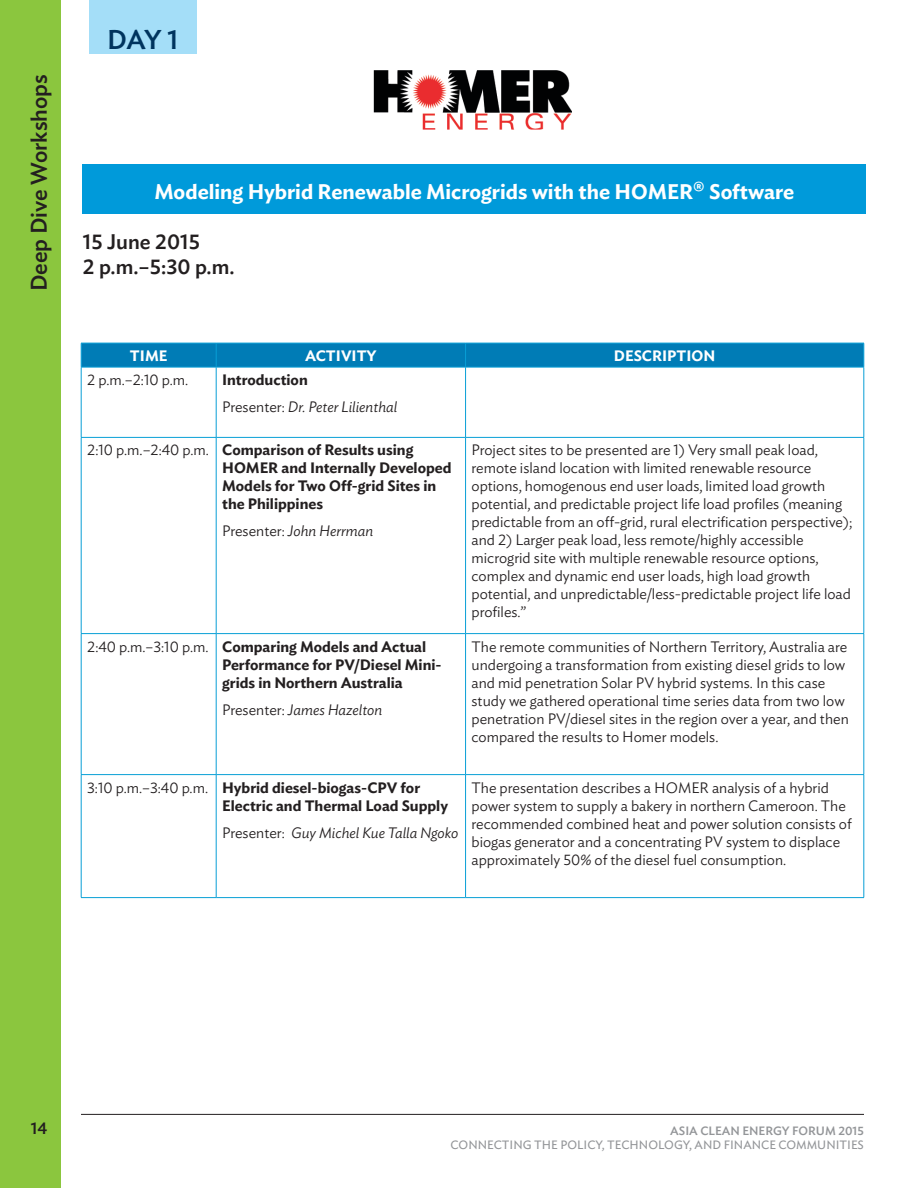
<style>
.page{position:relative;width:918px;height:1188px;background:#fff}
.page>*{position:absolute;margin:0;border:0;box-sizing:border-box;transform-origin:0 0}
.t1{font:500 27px "Ideal Sans";color:#00345e}
.t2{font:500 22.5px "Ideal Sans";color:#231f20}
.t3{font:600 21px "Ideal Sans";color:#fff}
.t4{font:500 21px/25.2px "Ideal Sans";color:#231f20}
.t5{font:500 16.5px "Ideal Sans";color:#231f20}
.t6{font:300 15px/18px "Ideal Sans";color:#231f20}
.t7{font:600 15px/18px "Ideal Sans";color:#231f20}
.t8{font:italic 300 15px/27px "Ideal Sans";color:#231f20}
.t9{font:600 15px "Ideal Sans";color:#fff}
.t10{font:12px "Ideal Sans";color:#939598}
.t11{font:500 12px "Ideal Sans";color:#939598}
.s1{font-size:24px}
.s2{font-weight:600;font-style:normal}
.s3{font-style:normal}
.s4{font-weight:300}
</style>
<div class="page">
<div style="left:0;top:0;width:60px;height:1188px;background:#8bc63e"></div>
<hr style="left:81px;top:1114px;width:783px;height:1px;background:#231f20">
<div style="left:83px;top:165px;width:783px;height:49px;background:#009ada"></div>
<div style="left:89px;top:0;width:108px;height:54px;background:#a4def8"></div>
<img style="left:374px;top:70px;width:198px;height:60px">
<svg style="left:81px;top:343px;width:784px;height:24px;background:#007db7"></svg>
<hr style="left:81px;top:367px;width:135px;height:1px;background:#089fd6">
<hr style="left:81px;top:367px;width:1px;height:70px;background:#089fd6">
<hr style="left:216px;top:367px;width:250px;height:1px;background:#089fd6">
<hr style="left:216px;top:367px;width:1px;height:70px;background:#089fd6">
<hr style="left:466px;top:367px;width:398px;height:1px;background:#089fd6">
<hr style="left:465px;top:367px;width:1px;height:70px;background:#089fd6">
<hr style="left:864px;top:367px;width:1px;height:70px;background:#089fd6">
<hr style="left:81px;top:437px;width:135px;height:1px;background:#089fd6">
<hr style="left:81px;top:438px;width:1px;height:195px;background:#089fd6">
<hr style="left:216px;top:437px;width:250px;height:1px;background:#089fd6">
<hr style="left:216px;top:438px;width:1px;height:195px;background:#089fd6">
<hr style="left:466px;top:437px;width:398px;height:1px;background:#089fd6">
<hr style="left:465px;top:438px;width:1px;height:195px;background:#089fd6">
<hr style="left:864px;top:438px;width:1px;height:195px;background:#089fd6">
<hr style="left:81px;top:633px;width:135px;height:1px;background:#089fd6">
<hr style="left:81px;top:634px;width:1px;height:140px;background:#089fd6">
<hr style="left:216px;top:633px;width:250px;height:1px;background:#089fd6">
<hr style="left:216px;top:634px;width:1px;height:140px;background:#089fd6">
<hr style="left:466px;top:633px;width:398px;height:1px;background:#089fd6">
<hr style="left:465px;top:634px;width:1px;height:140px;background:#089fd6">
<hr style="left:864px;top:634px;width:1px;height:140px;background:#089fd6">
<hr style="left:81px;top:774px;width:135px;height:1px;background:#089fd6">
<hr style="left:81px;top:775px;width:1px;height:122px;background:#089fd6">
<hr style="left:216px;top:774px;width:250px;height:1px;background:#089fd6">
<hr style="left:216px;top:775px;width:1px;height:122px;background:#089fd6">
<hr style="left:466px;top:774px;width:398px;height:1px;background:#089fd6">
<hr style="left:465px;top:775px;width:1px;height:122px;background:#089fd6">
<hr style="left:864px;top:775px;width:1px;height:122px;background:#089fd6">
<hr style="left:81px;top:897px;width:135px;height:1px;background:#089fd6">
<hr style="left:216px;top:897px;width:250px;height:1px;background:#089fd6">
<hr style="left:466px;top:897px;width:398px;height:1px;background:#089fd6">
<h2 class="t2" style="left:22px;top:291px;width:218px;rotate:-90deg">Deep Dive Workshops</h2>
<h1 class="t1" style="left:107px;top:19px;width:73px">DAY 1</h1>
<h3 class="t3" style="left:154px;top:175px;width:641px">Modeling Hybrid Renewable Microgrids with the HOMER<span class="s1">®</span> Software</h3>
<h3 class="t4" style="left:83px;top:227px;width:153px">15 June 2015<br>2 p.m.–5:30 p.m.</h3>
<p class="t9" style="left:130px;top:344px;width:39px">TIME</p>
<p class="t9" style="left:305px;top:344px;width:73px">ACTIVITY</p>
<p class="t9" style="left:614px;top:344px;width:103px">DESCRIPTION</p>
<p class="t6" style="left:87px;top:370px;width:103px">2 p.m.–2:10 p.m.</p>
<p class="t8" style="left:222px;top:365px;width:177px"><span class="s2">Introduction<br></span><span class="s3">Presenter:</span> Dr. Peter Lilienthal</p>
<p class="t7" style="left:222px;top:440px;width:231px;text-indent:-135px"><span class="s4">2:10 p.m.–2:40 p.m.</span> Comparison of Results using<br>HOMER and Internally Developed<br>Models for Two Off-grid Sites in the Philippines</p>
<p class="t8" style="left:222px;top:516px;width:153px"><span class="s3">Presenter:</span> John Herrman</p>
<p class="t6" style="left:472px;top:440px;width:382px">Project sites to be presented are 1) Very small peak load, remote island location with limited renewable resource options, homogenous end user loads, limited load growth potential, and predictable project life load profiles (meaning predictable from an off-grid, rural electrification perspective); and 2) Larger peak load, less remote/highly accessible microgrid site with multiple renewable resource options, complex and dynamic end user loads, high load growth potential, and unpredictable/less-predictable project life load profiles.”</p>
<p class="t7" style="left:222px;top:636px;width:221px;text-indent:-135px"><span class="s4">2:40 p.m.–3:10 p.m.</span> Comparing Models and Actual<br>Performance for PV/Diesel Mini&shy;grids in Northern Australia</p>
<p class="t8" style="left:222px;top:695px;width:162px"><span class="s3">Presenter:</span> James Hazelton</p>
<p class="t6" style="left:472px;top:636px;width:379px">The remote communities of Northern Territory, Australia are undergoing a transformation from existing diesel grids to low and mid penetration Solar PV hybrid systems. In this case study we gathered operational time series data from two low penetration PV/diesel sites in the region over a year, and then compared the results to Homer models.</p>
<p class="t7" style="left:222px;top:777px;width:227px;text-indent:-135px"><span class="s4">3:10 p.m.–3:40 p.m.</span> Hybrid diesel-biogas-CPV for<br>Electric and Thermal Load Supply</p>
<p class="t8" style="left:222px;top:818px;width:238px"><span class="s3">Presenter:</span> Guy Michel Kue Talla Ngoko</p>
<p class="t6" style="left:472px;top:777px;width:382px">The presentation describes a HOMER analysis of a hybrid power system to supply a bakery in northern Cameroon. The recommended combined heat and power solution consists of biogas generator and a concentrating PV system to displace approximately 50% of the diesel fuel consumption.</p>
<p class="t5" style="left:31px;top:1116px;width:18px">14</p>
<p class="t11" style="left:670px;top:1121px;width:195px">ASIA CLEAN ENERGY FORUM 2015</p>
<p class="t10" style="left:451px;top:1136px;width:415px">CONNECTING THE POLICY, TECHNOLOGY, AND FINANCE COMMUNITIES</p>
</div>
